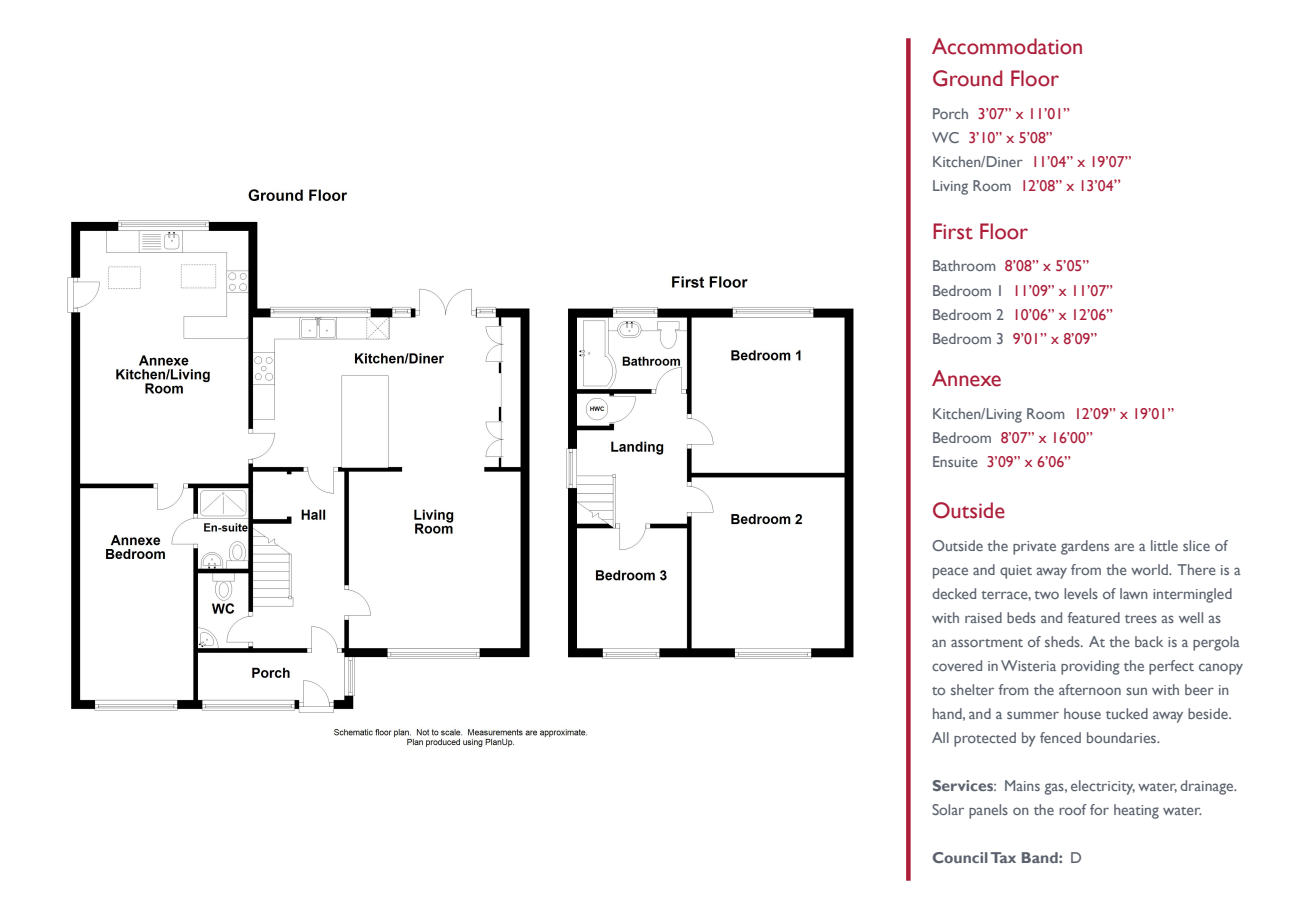
<style>
.page{position:relative;width:1289px;height:919px;background:#fff}
.page>*{position:absolute;margin:0;border:0;box-sizing:border-box;transform-origin:0 0}
.t1{font:22.5px "Gill Sans";color:#ac1d39}
.t2{font:15.75px/24px "Gill Sans";color:#5b626d}
.t3{font:15.75px "Gill Sans";color:#ac1d39}
.t4{font:700 15.75px "Gill Sans";color:#5b626d}
.s1{color:#5b626d}
.s2{color:#ac1d39}
.s3{font-size:16.5px}
.s4{font-weight:700}
.s5{font-weight:400}
</style>
<div class="page">
<img style="left:67px;top:189px;width:787px;height:559px">
<svg style="left:906px;top:38px;width:4px;height:842px;background:#ae233f"></svg>
<p class="t1" style="left:932px;top:33px;width:153px">Accommodation</p>
<p class="t1" style="left:932px;top:66px;width:128px">Ground Floor</p>
<p class="t3" style="left:932px;top:104px;width:139px"><span class="s1">Porch</span> 3’07” x 11’01”</p>
<p class="t3" style="left:932px;top:128px;width:122px"><span class="s1">WC</span> 3’10” x 5’08”</p>
<p class="t2" style="left:932px;top:150px;width:201px">Kitchen/Diner <span class="s2">11’04” x 19’07”</span></p>
<p class="t3" style="left:932px;top:176px;width:190px"><span class="s1">Living Room</span> 12’08” x 13’04<span class="s3">”</span></p>
<p class="t1" style="left:932px;top:218px;width:98px">First Floor</p>
<p class="t3" style="left:932px;top:257px;width:159px"><span class="s1">Bathroom</span> 8’08” x 5’05”</p>
<p class="t3" style="left:932px;top:281px;width:182px"><span class="s1">Bedroom 1</span> 11’09” x 11’07”</p>
<p class="t3" style="left:932px;top:305px;width:182px"><span class="s1">Bedroom 2</span> 10’06” x 12’06”</p>
<p class="t3" style="left:932px;top:329px;width:167px"><span class="s1">Bedroom 3</span> 9’01” x 8’09”</p>
<p class="t1" style="left:932px;top:366px;width:71px">Annexe</p>
<p class="t2" style="left:932px;top:402px;width:243px">Kitchen/Living Room <span class="s2">12’09” x 19’01”</span></p>
<p class="t3" style="left:932px;top:428px;width:162px"><span class="s1">Bedroom</span> 8’07” x 16’00”</p>
<p class="t3" style="left:932px;top:452px;width:140px"><span class="s1">Ensuite</span> 3’09” x 6’06”</p>
<p class="t1" style="left:932px;top:497px;width:75px">Outside</p>
<p class="t2" style="left:932px;top:534px;width:312px">Outside the private gardens are a little slice of peace and quiet away from the world. There is a decked terrace, two levels of lawn intermingled with raised beds and featured trees as well as<br>an assortment of sheds. At the back is a pergola covered in Wisteria providing the perfect canopy to shelter from the afternoon sun with beer in hand, and a summer house tucked away beside.<br>All protected by fenced boundaries.</p>
<p class="t2" style="left:932px;top:774px;width:307px"><span class="s4">Services</span>: Mains gas, electricity, water, drainage.</p>
<p class="t2" style="left:932px;top:798px;width:271px">Solar panels on the roof for heating water.</p>
<p class="t4" style="left:932px;top:848px;width:151px">Council Tax Band: <span class="s5">D</span></p>
</div>
